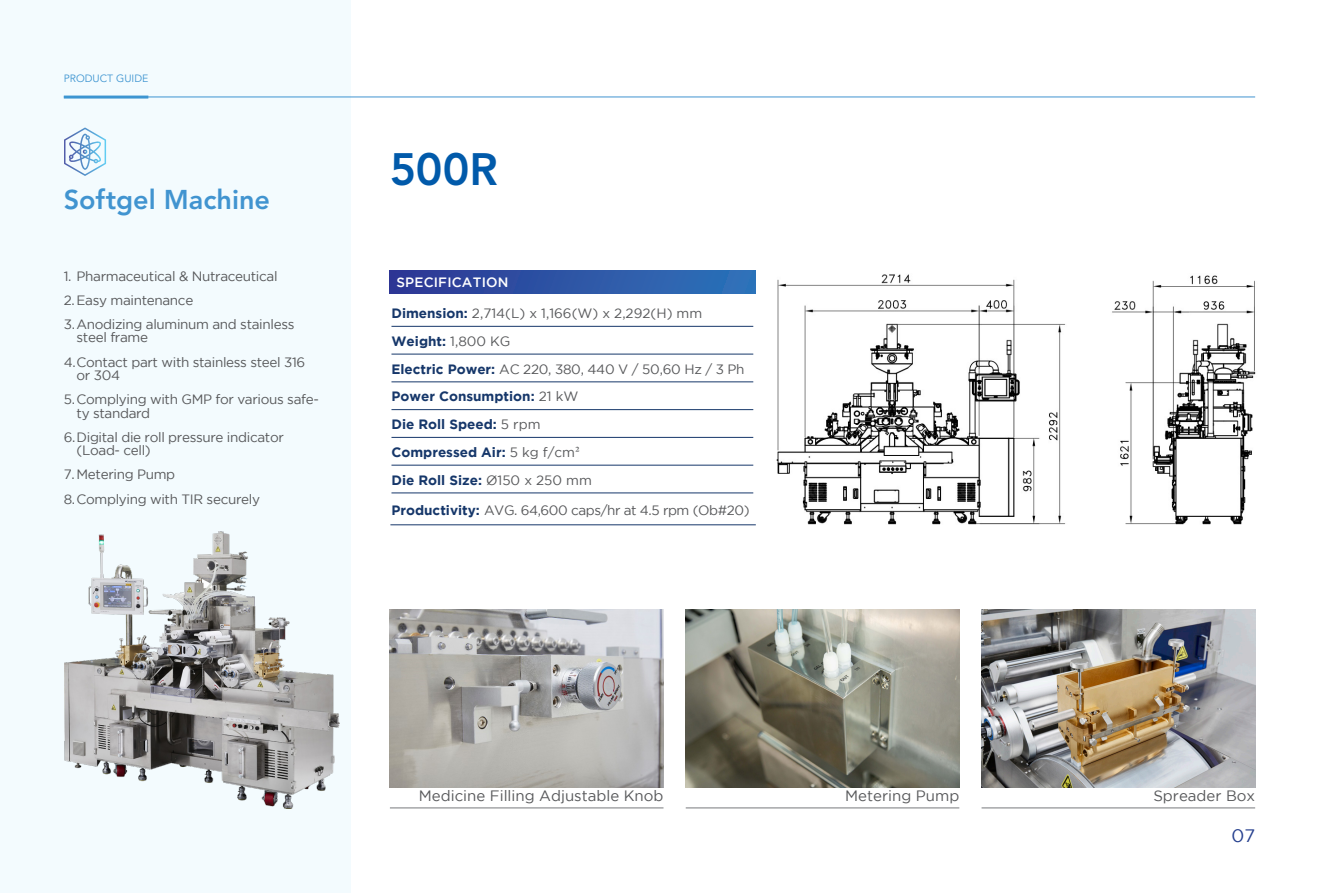
<style>
.page{position:relative;width:1319px;height:893px;background:#fff}
.page>*{position:absolute;margin:0;border:0;box-sizing:border-box;transform-origin:0 0}
.t1{font:800 45px "Avenir LT Std";color:#015aaa}
.t2{font:800 27px "Avenir LT Std";color:#4194d0}
.t3{font:18px "Gotham";color:#253f8e}
.C_head_1{font:15px "Gotham";color:#57585a}
.t4{font:13.5px/13.5px "Gotham";letter-spacing:-.025em;color:#57585a}
.t5{font:700 13.5px "Gotham";color:#16376a}
.t6{font:13.5px "Gotham";color:#57585a}
.t7{font:500 13.5px "Gotham";letter-spacing:.015em;color:#fff}
.t8{font:10.5px "Avenir LT Std";color:#4194d0}
.s1{font-weight:700;color:#16376a}
.s2{font-weight:400;color:#57585a}
.s3{font-family:"Minion Pro";font-weight:400;color:#57585a}
</style>
<div class="page">
<hr style="left:64px;top:97px;width:1190px;height:1px;background:#4194d0">
<div style="left:0;top:0;width:350px;height:893px;background:#f3fbfe"></div>
<img style="left:685px;top:609px;width:274px;height:178px">
<hr style="left:685px;top:808px;width:274px;height:1px;background:#787a7d">
<img style="left:981px;top:609px;width:273px;height:178px">
<hr style="left:981px;top:808px;width:273px;height:1px;background:#787a7d">
<img style="left:390px;top:609px;width:273px;height:178px">
<hr style="left:390px;top:808px;width:273px;height:1px;background:#787a7d">
<hr style="left:390px;top:524px;width:365px;height:1px;background:#16376a">
<div style="left:390px;top:271px;width:365px;height:22px;background:linear-gradient(to right,#2d3693,#2e74b9)"></div>
<img style="left:64px;top:532px;width:276px;height:276px">
<hr style="left:391px;top:326px;width:362px;height:1px;background:#16376a">
<hr style="left:391px;top:354px;width:362px;height:1px;background:#16376a">
<hr style="left:391px;top:382px;width:362px;height:1px;background:#16376a">
<hr style="left:391px;top:409px;width:362px;height:1px;background:#16376a">
<hr style="left:391px;top:437px;width:362px;height:1px;background:#16376a">
<hr style="left:391px;top:465px;width:362px;height:1px;background:#16376a">
<hr style="left:391px;top:493px;width:362px;height:1px;background:#16376a">
<img style="left:776px;top:274px;width:480px;height:251px">
<p class="t8" style="left:64px;top:73px;width:86px">PRODUCT GUIDE</p>
<p class="t2" style="left:64px;top:184px;width:208px">Softgel Machine</p>
<p class="t4" style="left:64px;top:269px;width:215px">1. Pharmaceutical &amp; Nutraceutical</p>
<p class="t4" style="left:64px;top:293px;width:131px">2.Easy maintenance</p>
<p class="t4" style="left:77px;top:317px;width:219px;text-indent:-13px">3.Anodizing aluminum and stainless steel frame</p>
<p class="t4" style="left:77px;top:355px;width:230px;text-indent:-13px">4.Contact part with stainless steel 316 or 304</p>
<p class="t4" style="left:77px;top:392px;width:244px;text-indent:-13px">5.Complying with GMP for various safe&shy;ty standard</p>
<p class="t4" style="left:77px;top:430px;width:209px;text-indent:-13px">6.Digital die roll pressure indicator (Load- cell)</p>
<p class="t4" style="left:64px;top:468px;width:113px">7.Metering Pump</p>
<p class="t4" style="left:64px;top:492px;width:198px">8.Complying with TIR securely</p>
<p class="t1" style="left:390px;top:142px;width:109px">500R</p>
<p class="t7" style="left:396px;top:275px;width:114px">SPECIFICATION</p>
<p class="t6" style="left:391px;top:306px;width:312px"><span class="s1">Dimension:</span> 2,714(L) x 1,166(W) x 2,292(H) mm</p>
<p class="t5" style="left:391px;top:333px;width:120px">Weight: <span class="s2">1,800 KG</span></p>
<p class="t4" style="left:391px;top:362px;width:354px"><span class="s1">Electric Power:</span> AC 220, 380, 440 V / 50,60 Hz / 3 Ph</p>
<p class="t5" style="left:391px;top:389px;width:188px">Power Consumption: <span class="s2">21 kW</span></p>
<p class="t5" style="left:391px;top:417px;width:150px">Die Roll Speed: <span class="s2">5 rpm</span></p>
<p class="t5" style="left:391px;top:444px;width:190px">Compressed Air: <span class="s2">5 kg f/cm</span><span class="s3">²</span></p>
<p class="t5" style="left:391px;top:472px;width:202px">Die Roll Size: <span class="s2">Ø150 x 250 mm</span></p>
<p class="t4" style="left:391px;top:503px;width:359px"><span class="s1">Productivity:</span> AVG. 64,600 caps/hr at 4.5 rpm (Ob#20)</p>
<p class="C_head_1" style="left:419px;top:788px;width:246px">Medicine Filling Adjustable Knob</p>
<p class="C_head_1" style="left:845px;top:788px;width:116px">Metering Pump</p>
<p class="C_head_1" style="left:1153px;top:788px;width:103px">Spreader Box</p>
<p class="t3" style="left:1231px;top:826px;width:25px">07</p>
</div>
